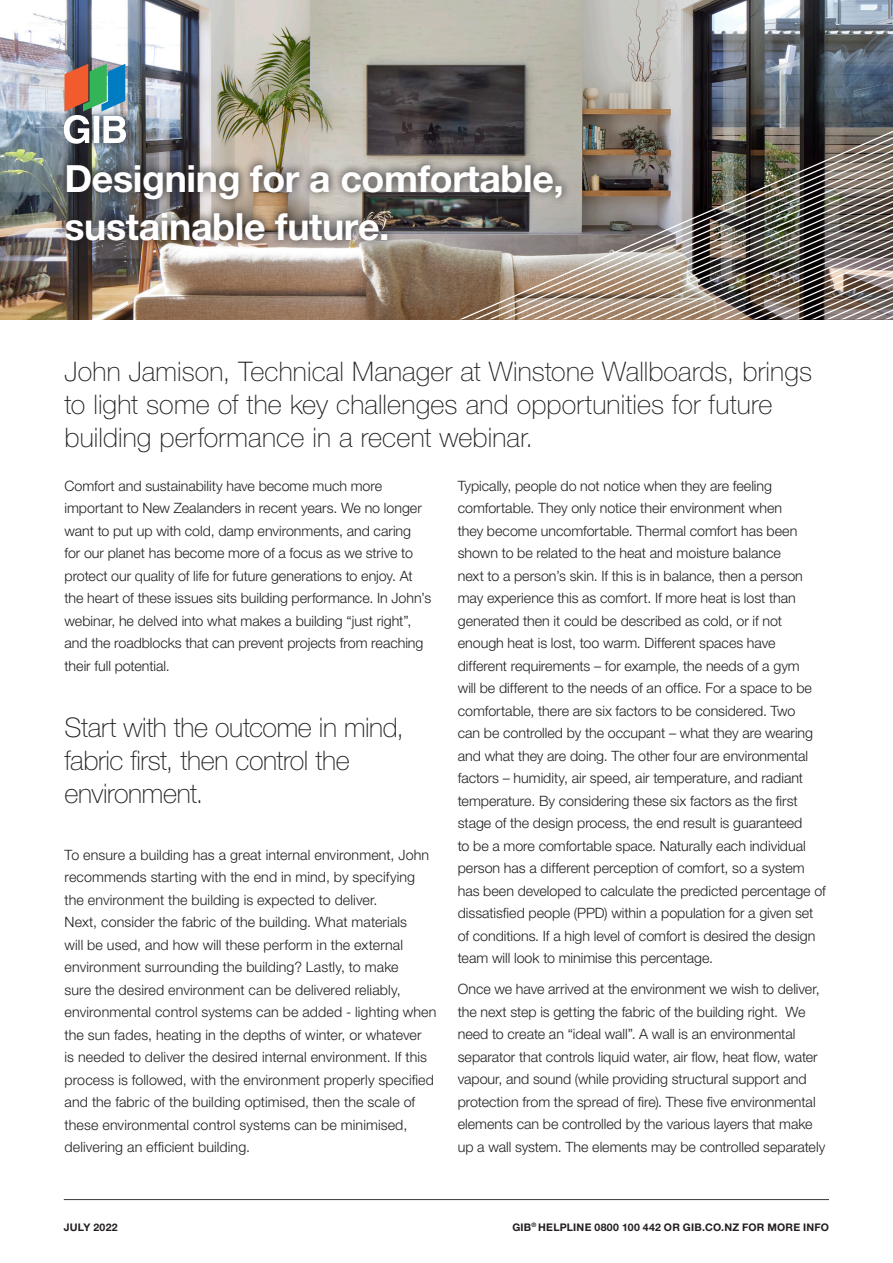
<style>
.page{position:relative;width:893px;height:1263px;background:#fff}
.page>*{position:absolute;margin:0;border:0;box-sizing:border-box;transform-origin:0 0}
.t1{font:700 37.5px "Helvetica Neue LT Pro";letter-spacing:-.01em;color:#fff}
._2__Intro_Copy{font:100 27px/33px "Helvetica Neue LT Pro";letter-spacing:.005em;color:#231f20}
._5a__2_Linded_Story{font:100 27px/33px "Helvetica Neue LT Pro";letter-spacing:-.015em;color:#231f20}
._5__Body_Copy{font:300 14.25px/22.5px "Helvetica Neue LT Pro";color:#231f20}
._9__Story_Body_Copy{font:700 10.5px "Helvetica Neue LT Pro";letter-spacing:.025em;color:#231f20}
</style>
<div class="page">
<img style="left:0;top:0;width:893px;height:319px">
<img style="left:457px;top:128px;width:436px;height:191px">
<hr style="left:64px;top:1199px;width:765px;height:1px;background:#34373b">
<div style="left:57px;top:155px;width:514px;height:94px;background:#231f20;opacity:.95"></div>
<div style="left:59px;top:106px;width:80px;height:46px;background:#231f20;opacity:.75"></div>
<img style="left:64px;top:64px;width:66px;height:80px">
<p class="t1" style="left:65px;top:155px;width:501px">Designing for a comfortable,</p>
<p class="t1" style="left:65px;top:203px;width:327px">sustainable future.</p>
<p class="_2__Intro_Copy" style="left:65px;top:354px;width:749px">John Jamison, Technical Manager at Winstone Wallboards, brings to light some of the key challenges and opportunities for future building performance in a recent webinar.</p>
<p class="_5__Body_Copy" style="left:65px;top:474px;width:368px">Comfort and sustainability have become much more important to New Zealanders in recent years. We no longer want to put up with cold, damp environments, and caring<br>for our planet has become more of a focus as we strive to protect our quality of life for future generations to enjoy. At the heart of these issues sits building performance. In John’s webinar, he delved into what makes a building “just right”, and the roadblocks that can prevent projects from reaching their full potential.</p>
<p class="_5__Body_Copy" style="left:458px;top:474px;width:369px">Typically, people do not notice when they are feeling comfortable. They only notice their environment when<br>they become uncomfortable. Thermal comfort has been shown to be related to the heat and moisture balance<br>next to a person’s skin. If this is in balance, then a person may experience this as comfort. If more heat is lost than generated then it could be described as cold, or if not enough heat is lost, too warm. Different spaces have different requirements – for example, the needs of a gym<br>will be different to the needs of an office. For a space to be comfortable, there are six factors to be considered. Two<br>can be controlled by the occupant – what they are wearing and what they are doing. The other four are environmental factors – humidity, air speed, air temperature, and radiant temperature. By considering these six factors as the first stage of the design process, the end result is guaranteed<br>to be a more comfortable space. Naturally each individual person has a different perception of comfort, so a system has been developed to calculate the predicted percentage of dissatisfied people (PPD) within a population for a given set of conditions. If a high level of comfort is desired the design team will look to minimise this percentage.</p>
<p class="_5__Body_Copy" style="left:458px;top:977px;width:369px">Once we have arrived at the environment we wish to deliver, the next step is getting the fabric of the building right. We need to create an “ideal wall”. A wall is an environmental separator that controls liquid water, air flow, heat flow, water vapour, and sound (while providing structural support and protection from the spread of fire). These five environmental elements can be controlled by the various layers that make up a wall system. The elements may be controlled separately</p>
<p class="_5a__2_Linded_Story" style="left:65px;top:711px;width:341px">Start with the outcome in mind, fabric first, then control the environment.</p>
<p class="_5__Body_Copy" style="left:65px;top:843px;width:373px">To ensure a building has a great internal environment, John recommends starting with the end in mind, by specifying the environment the building is expected to deliver.<br>Next, consider the fabric of the building. What materials<br>will be used, and how will these perform in the external environment surrounding the building? Lastly, to make<br>sure the desired environment can be delivered reliably, environmental control systems can be added - lighting when the sun fades, heating in the depths of winter, or whatever<br>is needed to deliver the desired internal environment. If this process is followed, with the environment properly specified and the fabric of the building optimised, then the scale of these environmental control systems can be minimised, delivering an efficient building.</p>
<p class="_9__Story_Body_Copy" style="left:64px;top:1221px;width:56px">JULY 2022</p>
<p class="_9__Story_Body_Copy" style="left:512px;top:1221px;width:318px">GIB<sup>®</sup> HELPLINE 0800 100 442 OR GIB.CO.NZ FOR MORE INFO</p>
</div>
